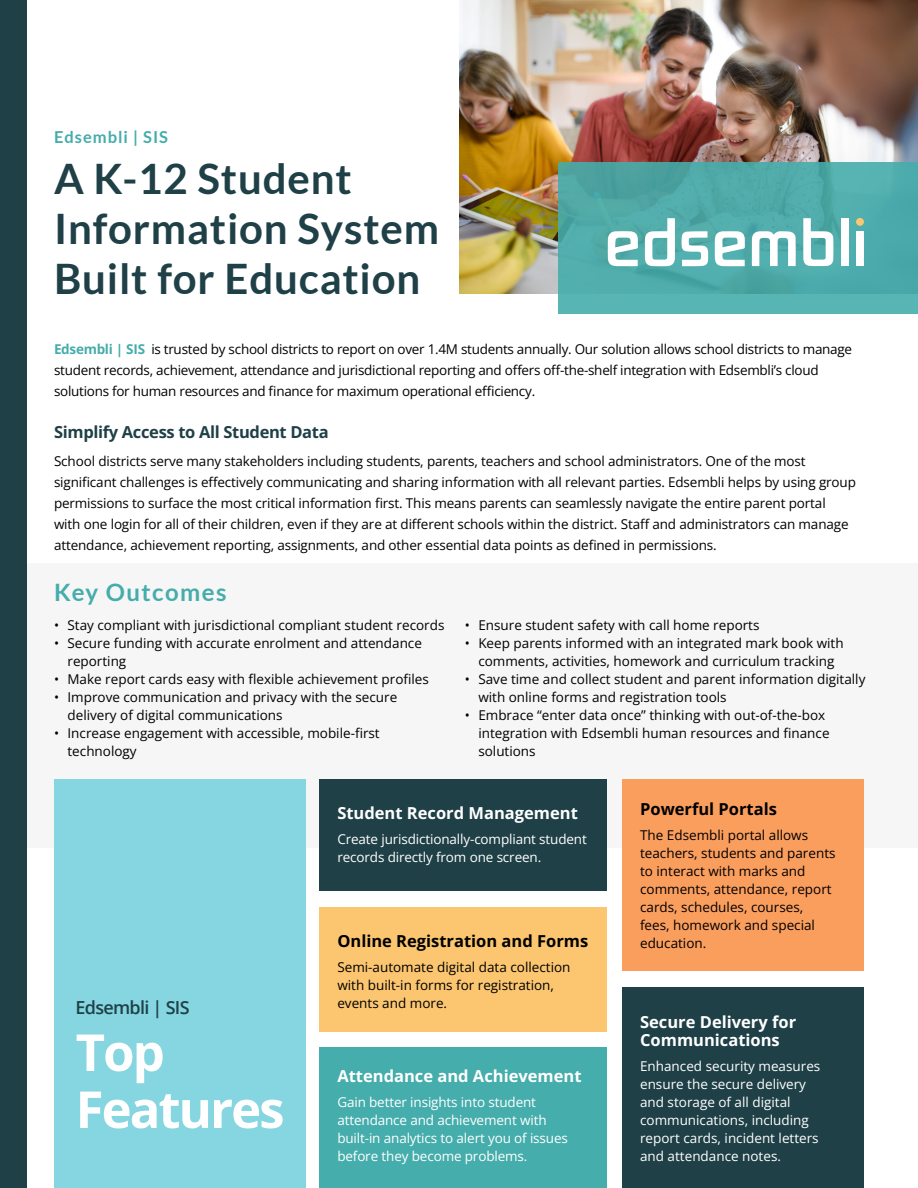
<style>
.page{position:relative;width:918px;height:1188px;background:#fff}
.page>*{position:absolute;margin:0;border:0;box-sizing:border-box;transform-origin:0 0}
.t1{font:700 51px/57px "Open Sans";letter-spacing:-.04em;color:#fff}
.t2{font:700 42px/50.4px "Lato";letter-spacing:.02em;color:#1f4047}
.t3{font:700 24px "Lato";letter-spacing:.06em;color:#45adab}
.t4{font:600 18px "Open Sans";letter-spacing:-.04em;color:#1f4047}
.t5{font:700 16.5px/18px "Open Sans";color:#fff}
.t6{font:700 16.5px "Open Sans";color:#000}
.t7{font:700 16.5px "Open Sans";letter-spacing:-.02em;color:#1f4047}
.t8{font:700 16.5px "Lato";letter-spacing:.06em;color:#45adab}
.t9{font:13.5px/18px "Open Sans";color:#000}
.t10{font:13.5px/18px "Open Sans";letter-spacing:-.01em;color:#fff}
.t11{font:13.5px/21px "Open Sans";letter-spacing:-.02em;color:#000}
.s1{font-weight:700;color:#45adab}
</style>
<div class="page">
<img style="left:459px;top:0;width:459px;height:294px">
<div style="left:0;top:0;width:27px;height:1188px;background:#1f4047"></div>
<svg style="left:559px;top:163px;width:359px;height:151px;background:#4fabaa"></svg>
<svg style="left:752px;top:231px;width:44px;height:35px"></svg>
<svg style="left:803px;top:218px;width:30px;height:48px"></svg>
<svg style="left:645px;top:218px;width:30px;height:48px"></svg>
<svg style="left:715px;top:231px;width:30px;height:35px"></svg>
<svg style="left:608px;top:231px;width:30px;height:35px"></svg>
<svg style="left:681px;top:231px;width:27px;height:35px"></svg>
<div style="left:841px;top:218px;width:8px;height:48px;background:#fff"></div>
<div style="left:856px;top:231px;width:8px;height:35px;background:#fff"></div>
<div style="left:856px;top:218px;width:8px;height:8px;background:#fcc770;border-radius:50%"></div>
<div style="left:27px;top:564px;width:891px;height:284px;background:#f6f6f7"></div>
<div style="left:622px;top:987px;width:242px;height:201px;background:#1f4047"></div>
<div style="left:320px;top:779px;width:287px;height:112px;background:#1f4047"></div>
<div style="left:320px;top:907px;width:287px;height:125px;background:#fcc670"></div>
<div style="left:320px;top:1047px;width:287px;height:141px;background:#45adab"></div>
<div style="left:54px;top:779px;width:252px;height:409px;background:#85d6e0"></div>
<div style="left:622px;top:779px;width:242px;height:192px;background:#fa9e5e"></div>
<p class="t8" style="left:54px;top:128px;width:116px">Edsembli | SIS</p>
<h2 class="t2" style="left:54px;top:152px;width:387px">A K-12 Student<br>Information System<br>Built for Education</h2>
<p class="t11" style="left:54px;top:338px;width:800px"><span class="s1">Edsembli | SIS</span> is trusted by school districts to report on over 1.4M students annually. Our solution allows school districts to manage student records, achievement, attendance and jurisdictional reporting and offers off-the-shelf integration with Edsembli’s cloud solutions for human resources and finance for maximum operational efficiency.</p>
<p class="t7" style="left:54px;top:421px;width:276px">Simplify Access to All Student Data</p>
<p class="t9" style="left:54px;top:450px;width:803px;line-height:21px">School districts serve many stakeholders including students, parents, teachers and school administrators. One of the most significant challenges is effectively communicating and sharing information with all relevant parties. Edsembli helps by using group permissions to surface the most critical information first. This means parents can seamlessly navigate the entire parent portal<br>with one login for all of their children, even if they are at different schools within the district. Staff and administrators can manage attendance, achievement reporting, assignments, and other essential data points as defined in permissions.</p>
<h3 class="t3" style="left:54px;top:578px;width:174px">Key Outcomes</h3>
<p class="t9" style="left:54px;top:616px;width:392px">• Stay compliant with jurisdictional compliant student records</p>
<p class="t9" style="left:68px;top:634px;width:356px;text-indent:-14px">• Secure funding with accurate enrolment and attendance reporting</p>
<p class="t9" style="left:54px;top:670px;width:376px">• Make report cards easy with flexible achievement profiles</p>
<p class="t9" style="left:68px;top:688px;width:331px;text-indent:-14px">• Improve communication and privacy with the secure delivery of digital communications</p>
<p class="t9" style="left:68px;top:724px;width:314px;text-indent:-14px">• Increase engagement with accessible, mobile-first technology</p>
<p class="t9" style="left:465px;top:616px;width:296px">• Ensure student safety with call home reports</p>
<p class="t9" style="left:465px;top:634px;width:380px;text-align:center">• Keep parents informed with an integrated mark book with comments, activities, homework and curriculum tracking</p>
<p class="t9" style="left:478px;top:670px;width:389px;text-indent:-14px">• Save time and collect student and parent information digitally with online forms and registration tools</p>
<p class="t9" style="left:478px;top:706px;width:353px;text-indent:-14px">• Embrace “enter data once” thinking with out-of-the-box integration with Edsembli human resources and finance solutions</p>
<h3 class="t4" style="left:76px;top:995px;width:116px">Edsembli | SIS</h3>
<h1 class="t1" style="left:76px;top:1023px;width:210px">Top<br>Features</h1>
<p class="t5" style="left:337px;top:803px;width:242px">Student Record Management</p>
<p class="t10" style="left:337px;top:829px;width:251px">Create jurisdictionally-compliant student records directly from one screen.</p>
<p class="t6" style="left:337px;top:930px;width:252px">Online Registration and Forms</p>
<p class="t9" style="left:337px;top:957px;width:235px">Semi-automate digital data collection with built-in forms for registration, events and more.</p>
<p class="t5" style="left:337px;top:1067px;width:246px">Attendance and Achievement</p>
<p class="t10" style="left:337px;top:1093px;width:232px">Gain better insights into student attendance and achievement with built-in analytics to alert you of issues before they become problems.</p>
<p class="t6" style="left:640px;top:798px;width:138px">Powerful Portals</p>
<p class="t9" style="left:640px;top:825px;width:197px">The Edsembli portal allows teachers, students and parents to interact with marks and comments, attendance, report cards, schedules, courses, fees, homework and special education.</p>
<p class="t5" style="left:640px;top:1012px;width:158px">Secure Delivery for<br>Communications</p>
<p class="t10" style="left:640px;top:1056px;width:182px">Enhanced security measures ensure the secure delivery and storage of all digital communications, including report cards, incident letters and attendance notes.</p>
</div>
